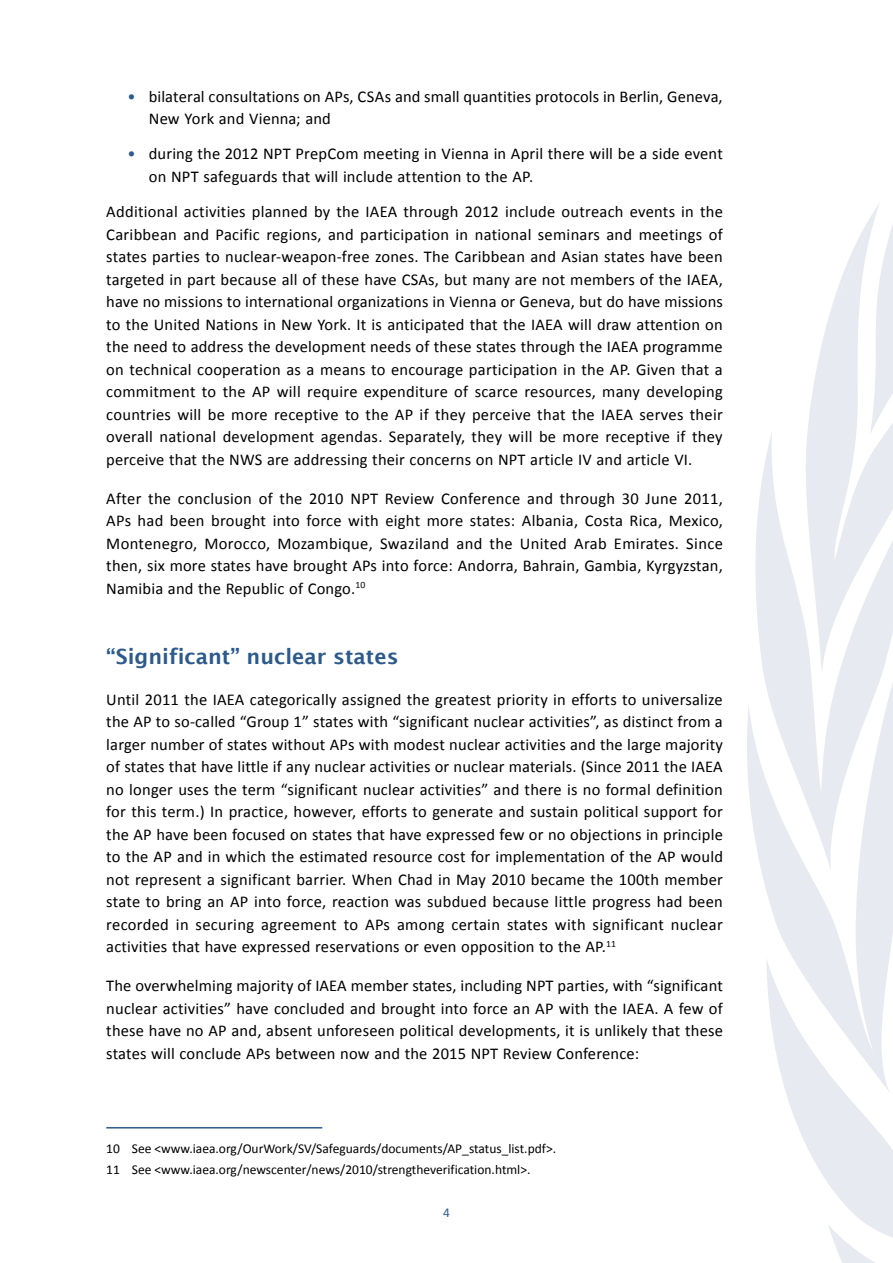
<style>
.page{position:relative;width:893px;height:1263px;background:#fff}
.page>*{position:absolute;margin:0;border:0;box-sizing:border-box;transform-origin:0 0}
.headline{font:600 21px "Lucida Sans";color:#2d5a8c}
.Resource_Para{font:16.5px/22.5px "Calibri";letter-spacing:.01em;color:#000;text-align:justify}
.bullet_para{font:16.5px/22.5px "Calibri";letter-spacing:.01em;color:#000}
.note{font:13.5px "Calibri";color:#000}
.link{font:13.5px "Calibri";color:#2d5a8c}
.s1{color:#2d5a8c}
</style>
<div class="page">
<svg style="left:786px;top:1093px;width:18px;height:47px"></svg>
<svg style="left:747px;top:706px;width:57px;height:387px"></svg>
<svg style="left:750px;top:433px;width:54px;height:438px;fill:#e8eaf1"></svg>
<svg style="left:804px;top:204px;width:89px;height:1059px"></svg>
<hr style="left:106px;top:1127px;width:216px;height:1px;background:#2d5a8c">
<p class="bullet_para" style="left:149px;top:84px;width:575px;text-indent:-21px"><span class="s1">•</span> bilateral consultations on APs, CSAs and small quantities protocols in Berlin, Geneva,<br>New York and Vienna; and</p>
<p class="bullet_para" style="left:149px;top:142px;width:576px;text-indent:-21px"><span class="s1">•</span> during the 2012 NPT PrepCom meeting in Vienna in April there will be a side event on NPT safeguards that will include attention to the AP.</p>
<p class="Resource_Para" style="left:106px;top:200px;width:618px">Additional activities planned by the IAEA through 2012 include outreach events in the Caribbean and Pacific regions, and participation in national seminars and meetings of states parties to nuclear-weapon-free zones. The Caribbean and Asian states have been targeted in part because all of these have CSAs, but many are not members of the IAEA, have no missions to international organizations in Vienna or Geneva, but do have missions to the United Nations in New York. It is anticipated that the IAEA will draw attention on the need to address the development needs of these states through the IAEA programme on technical cooperation as a means to encourage participation in the AP. Given that a commitment to the AP will require expenditure of scarce resources, many developing countries will be more receptive to the AP if they perceive that the IAEA serves their overall national development agendas. Separately, they will be more receptive if they perceive that the NWS are addressing their concerns on NPT article IV and article VI.</p>
<p class="Resource_Para" style="left:106px;top:486px;width:618px">After the conclusion of the 2010 NPT Review Conference and through 30 June 2011, APs had been brought into force with eight more states: Albania, Costa Rica, Mexico, Montenegro, Morocco, Mozambique, Swaziland and the United Arab Emirates. Since then, six more states have brought APs into force: Andorra, Bahrain, Gambia, Kyrgyzstan, Namibia and the Republic of Congo.<sup>10</sup></p>
<p class="headline" style="left:106px;top:645px;width:294px">“Significant” nuclear states</p>
<p class="Resource_Para" style="left:106px;top:687px;width:618px">Until 2011 the IAEA categorically assigned the greatest priority in efforts to universalize the AP to so-called “Group 1” states with “significant nuclear activities”, as distinct from a larger number of states without APs with modest nuclear activities and the large majority of states that have little if any nuclear activities or nuclear materials. (Since 2011 the IAEA no longer uses the term “significant nuclear activities” and there is no formal definition for this term.) In practice, however, efforts to generate and sustain political support for the AP have been focused on states that have expressed few or no objections in principle to the AP and in which the estimated resource cost for implementation of the AP would not represent a significant barrier. When Chad in May 2010 became the 100th member state to bring an AP into force, reaction was subdued because little progress had been recorded in securing agreement to APs among certain states with significant nuclear activities that have expressed reservations or even opposition to the AP.<sup>11</sup></p>
<p class="Resource_Para" style="left:106px;top:974px;width:618px">The overwhelming majority of IAEA member states, including NPT parties, with “significant nuclear activities” have concluded and brought into force an AP with the IAEA. A few of these have no AP and, absent unforeseen political developments, it is unlikely that these states will conclude APs between now and the 2015 NPT Review Conference:</p>
<p class="note" style="left:106px;top:1140px;width:451px">10 See &lt;www.iaea.org/OurWork/SV/Safeguards/documents/AP_status_list.pdf&gt;.</p>
<p class="note" style="left:106px;top:1161px;width:426px">11 See &lt;www.iaea.org/newscenter/news/2010/strengtheverification.html&gt;.</p>
<p class="link" style="left:443px;top:1204px;width:8px">4</p>
</div>
